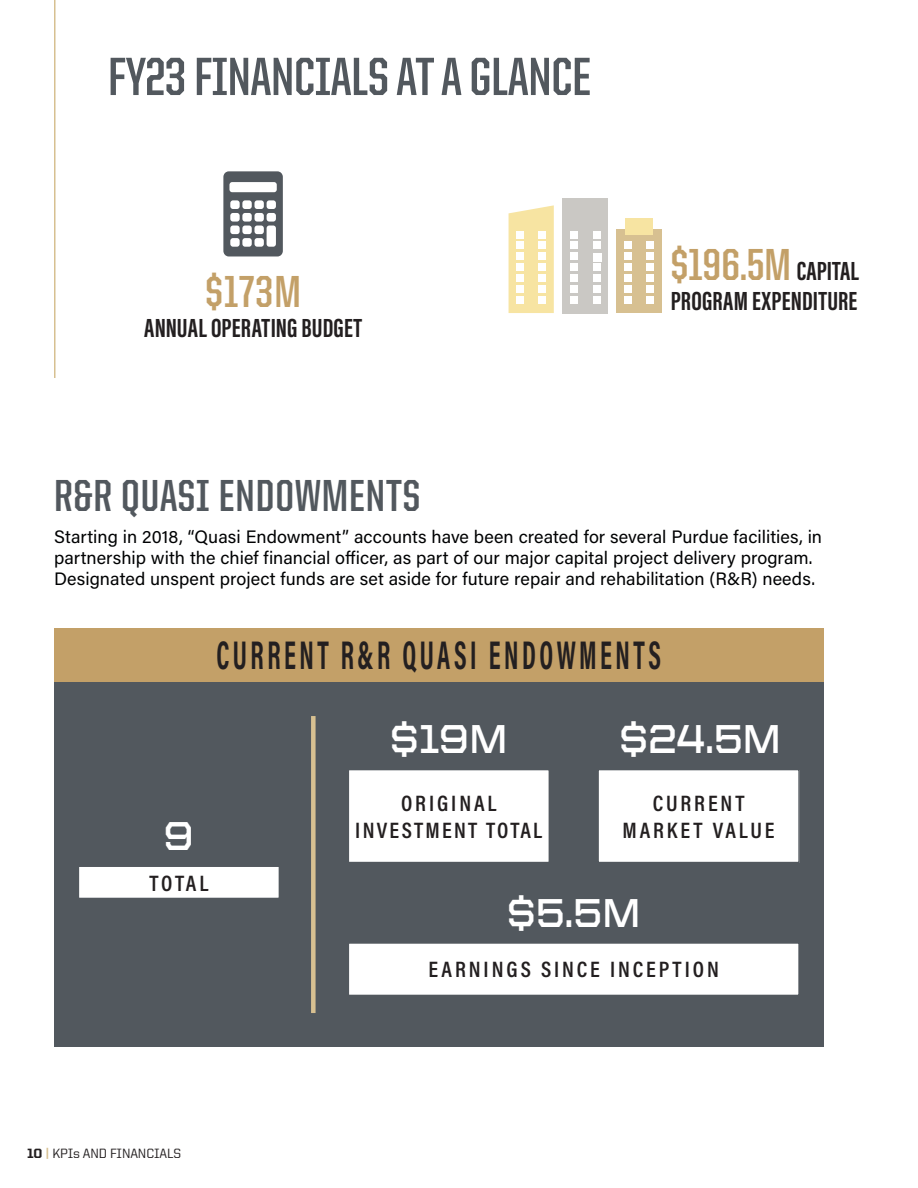
<style>
.page{position:relative;width:918px;height:1188px;background:#fff}
.page>*{position:absolute;margin:0;border:0;box-sizing:border-box;transform-origin:0 0}
.t1{font:700 54px "United Sans Cond";letter-spacing:-.005em;color:#52585e}
.Quote_Acumin_Semibold_14{font:700 45px "United Sans Cond";letter-spacing:.005em;color:#c3a068}
.t2{font:700 45px "United Sans Cond";letter-spacing:.02em;color:#52585e}
.Proof_point_2_-_United_Sans_28{font:700 40.5px "Acumin Pro Cond";letter-spacing:.13em;color:#231f20;scale:.67 1}
.Proof_point_2_-_United_Sans_28-2{font:700 40.5px "United Sans Ext";letter-spacing:-.005em;color:#fff;scale:.67 1}
.Quote_Acumin_Semibold_14-2{font:700 27px "Acumin Pro Extra Cond";letter-spacing:.01em;color:#231f20}
.Proof_point_2_-_United_Sans_28-3{font:600 22.5px/27px "Acumin Pro Cond";letter-spacing:.125em;color:#231f20;text-align:center}
.Proof_point_2_-_United_Sans_28-4{font:600 22.5px/27px "Acumin Pro Cond";letter-spacing:.1em;color:#231f20;text-align:center}
.paragraph{font:18px/21px "Acumin Pro";letter-spacing:.005em;color:#010203}
.t3{font:500 13.5px "United Sans Reg";letter-spacing:-.01em;color:#231f20}
.s1{font-family:"Acumin Pro Extra Cond";font-size:27px;color:#231f20}
.s2{font-weight:800}
.s3{font-weight:700;color:#d7c091}
</style>
<div class="page">
<hr style="left:54px;top:0;width:2px;height:378px;background:#d7c091">
<svg style="left:223px;top:171px;width:60px;height:85px"></svg>
<div style="left:563px;top:198px;width:45px;height:115px;background:#cac8c4"></div>
<div style="left:570px;top:296px;width:8px;height:7px;background:#fff"></div>
<div style="left:593px;top:296px;width:8px;height:7px;background:#fff"></div>
<div style="left:570px;top:285px;width:8px;height:7px;background:#fff"></div>
<div style="left:593px;top:285px;width:8px;height:7px;background:#fff"></div>
<div style="left:570px;top:274px;width:8px;height:8px;background:#fff"></div>
<div style="left:593px;top:274px;width:8px;height:8px;background:#fff"></div>
<div style="left:570px;top:264px;width:8px;height:7px;background:#fff"></div>
<div style="left:593px;top:264px;width:8px;height:7px;background:#fff"></div>
<div style="left:570px;top:253px;width:8px;height:7px;background:#fff"></div>
<div style="left:593px;top:253px;width:8px;height:8px;background:#fff"></div>
<div style="left:570px;top:242px;width:8px;height:7px;background:#fff"></div>
<div style="left:593px;top:242px;width:8px;height:7px;background:#fff"></div>
<div style="left:570px;top:231px;width:8px;height:7px;background:#fff"></div>
<div style="left:593px;top:231px;width:8px;height:7px;background:#fff"></div>
<svg style="left:509px;top:205px;width:45px;height:108px;background:#f7e6a9"></svg>
<div style="left:516px;top:296px;width:8px;height:7px;background:#fff"></div>
<div style="left:538px;top:296px;width:8px;height:7px;background:#fff"></div>
<div style="left:516px;top:285px;width:8px;height:7px;background:#fff"></div>
<div style="left:538px;top:285px;width:8px;height:7px;background:#fff"></div>
<div style="left:516px;top:274px;width:8px;height:8px;background:#fff"></div>
<div style="left:538px;top:274px;width:8px;height:8px;background:#fff"></div>
<div style="left:516px;top:264px;width:8px;height:7px;background:#fff"></div>
<div style="left:538px;top:264px;width:8px;height:7px;background:#fff"></div>
<div style="left:516px;top:253px;width:8px;height:7px;background:#fff"></div>
<div style="left:538px;top:253px;width:8px;height:7px;background:#fff"></div>
<div style="left:516px;top:242px;width:8px;height:7px;background:#fff"></div>
<div style="left:538px;top:242px;width:8px;height:7px;background:#fff"></div>
<div style="left:516px;top:231px;width:8px;height:7px;background:#fff"></div>
<div style="left:538px;top:231px;width:8px;height:7px;background:#fff"></div>
<div style="left:617px;top:230px;width:45px;height:83px;background:#d7c091"></div>
<div style="left:624px;top:296px;width:8px;height:7px;background:#fff"></div>
<div style="left:646px;top:296px;width:8px;height:7px;background:#fff"></div>
<div style="left:624px;top:285px;width:8px;height:7px;background:#fff"></div>
<div style="left:646px;top:285px;width:8px;height:7px;background:#fff"></div>
<div style="left:624px;top:274px;width:8px;height:8px;background:#fff"></div>
<div style="left:646px;top:274px;width:8px;height:8px;background:#fff"></div>
<div style="left:624px;top:264px;width:8px;height:7px;background:#fff"></div>
<div style="left:646px;top:264px;width:8px;height:7px;background:#fff"></div>
<div style="left:624px;top:253px;width:8px;height:7px;background:#fff"></div>
<div style="left:646px;top:253px;width:8px;height:7px;background:#fff"></div>
<div style="left:624px;top:242px;width:8px;height:7px;background:#fff"></div>
<div style="left:646px;top:242px;width:8px;height:7px;background:#fff"></div>
<div style="left:625px;top:219px;width:28px;height:16px;background:#f7e4a2"></div>
<div style="left:54px;top:682px;width:770px;height:365px;background:#52585e"></div>
<div style="left:54px;top:628px;width:770px;height:54px;background:#c3a068"></div>
<div style="left:78px;top:866px;width:201px;height:32px;background:#fff"></div>
<div style="left:78px;top:865px;width:202px;height:34px;border:2px solid #52585e"></div>
<div style="left:311px;top:716px;width:5px;height:297px;background:#d7c091"></div>
<div style="left:348px;top:770px;width:201px;height:93px;background:#fff"></div>
<div style="left:348px;top:769px;width:202px;height:94px;border:2px solid #52585e"></div>
<div style="left:598px;top:770px;width:201px;height:93px;background:#fff"></div>
<div style="left:597px;top:769px;width:203px;height:94px;border:2px solid #52585e"></div>
<div style="left:348px;top:943px;width:451px;height:52px;background:#fff"></div>
<div style="left:348px;top:942px;width:452px;height:54px;border:2px solid #52585e"></div>
<h2 class="t1" style="left:108px;top:49px;width:485px">FY23 FINANCIALS AT A GLANCE</h2>
<p class="Quote_Acumin_Semibold_14" style="left:205px;top:268px;width:97px">$173M</p>
<p class="Quote_Acumin_Semibold_14-2" style="left:144px;top:311px;width:220px">ANNUAL OPERATING BUDGET</p>
<p class="Quote_Acumin_Semibold_14" style="left:671px;top:242px;width:190px">$196.5M <span class="s1">CAPITAL</span></p>
<p class="Quote_Acumin_Semibold_14-2" style="left:671px;top:284px;width:188px">PROGRAM EXPENDITURE</p>
<h3 class="t2" style="left:54px;top:472px;width:368px">R&amp;R QUASI ENDOWMENTS</h3>
<p class="paragraph" style="left:54px;top:525px;width:770px">Starting in 2018, “Quasi Endowment” accounts have been created for several Purdue facilities, in partnership with the chief financial officer, as part of our major capital project delivery program.<br>Designated unspent project funds are set aside for future repair and rehabilitation (R&amp;R) needs.</p>
<p class="Proof_point_2_-_United_Sans_28" style="left:217px;top:628px;width:665px">CURRENT R&amp;R QUASI ENDOWMENTS</p>
<p class="Proof_point_2_-_United_Sans_28-2" style="left:164px;top:813px;width:46px">9</p>
<p class="Proof_point_2_-_United_Sans_28-3" style="left:149px;top:869px;width:61px">TOTAL</p>
<p class="t3" style="left:27px;top:1146px;width:156px"><span class="s2">10</span> <span class="s3">|</span> KPIs AND FINANCIALS</p>
<p class="Proof_point_2_-_United_Sans_28-2" style="left:390px;top:716px;width:177px">$19M</p>
<p class="Proof_point_2_-_United_Sans_28-4" style="left:355px;top:789px;width:189px">ORIGINAL<br>INVESTMENT TOTAL</p>
<p class="Proof_point_2_-_United_Sans_28-2" style="left:619px;top:716px;width:244px">$24.5M</p>
<p class="Proof_point_2_-_United_Sans_28-3" style="left:623px;top:789px;width:154px">CURRENT<br>MARKET VALUE</p>
<p class="Proof_point_2_-_United_Sans_28-2" style="left:507px;top:890px;width:201px">$5.5M</p>
<p class="Proof_point_2_-_United_Sans_28-3" style="left:428px;top:956px;width:292px">EARNINGS SINCE INCEPTION</p>
</div>
